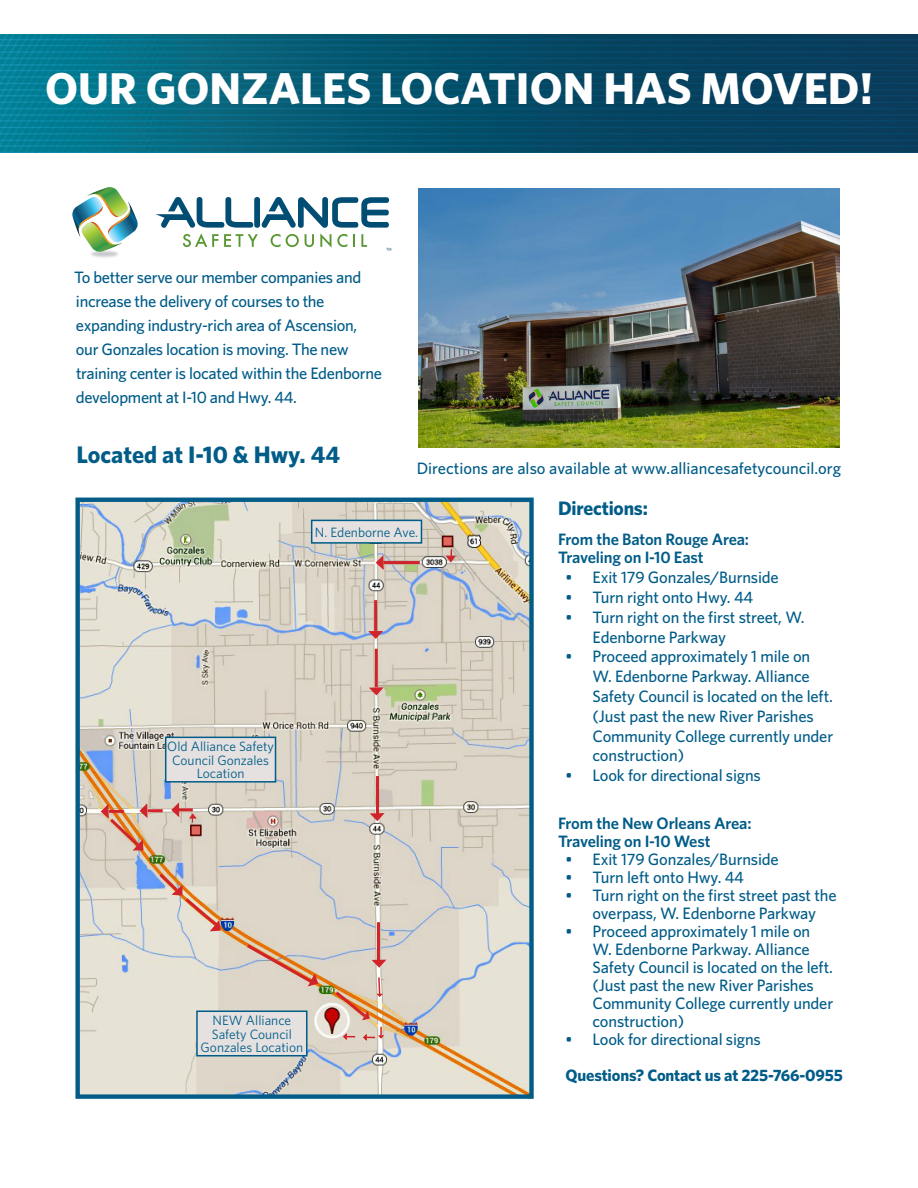
<style>
.page{position:relative;width:918px;height:1188px;background:#fff}
.page>*{position:absolute;margin:0;border:0;box-sizing:border-box;transform-origin:0 0}
.t1{font:700 44.55px "Whitney";color:#fff}
.t2{font:700 24px "Whitney";color:#015c88}
.t3{font:700 19.5px "Whitney";letter-spacing:-.01em;color:#015c88}
.t4{font:500 16.5px/19.8px "Whitney";letter-spacing:-.01em;color:#015c88}
.t5{font:600 16.5px "Whitney";letter-spacing:-.01em;color:#015c88}
.t6{font:700 16.5px "Whitney";letter-spacing:-.01em;color:#015c88}
.t7{font:13.5px/13.5px "Whitney";color:#015c88;text-align:center}
</style>
<div class="page">
<img style="left:80px;top:503px;width:449px;height:591px">
<div style="left:75px;top:498px;width:459px;height:601px;border:4px solid #015c88"></div>
<img style="left:0;top:35px;width:918px;height:118px">
<img style="left:91px;top:254px;width:27px;height:4px">
<img style="left:72px;top:187px;width:66px;height:67px">
<svg style="left:156px;top:197px;width:235px;height:54px"></svg>
<div style="left:166px;top:737px;width:110px;height:45px;background:#e4e1e0"></div>
<div style="left:165px;top:737px;width:111px;height:46px;border:2px solid #015c88"></div>
<div style="left:185px;top:809px;width:20px;height:23px;background:#231f20;opacity:.25"></div>
<svg style="left:189px;top:813px;width:8px;height:10px"></svg>
<svg style="left:170px;top:801px;width:10px;height:18px"></svg>
<hr style="left:178px;top:808px;width:15px;height:3px;background:#d1232a">
<hr style="left:147px;top:809px;width:16px;height:3px;background:#d1232a">
<img style="left:100px;top:802px;width:48px;height:49px">
<img style="left:156px;top:871px;width:65px;height:61px">
<img style="left:244px;top:942px;width:75px;height:45px">
<svg style="left:363px;top:1027px;width:22px;height:14px"></svg>
<svg style="left:343px;top:1033px;width:12px;height:7px"></svg>
<div style="left:197px;top:1011px;width:110px;height:45px;background:#e4e1e0"></div>
<div style="left:196px;top:1011px;width:112px;height:45px;border:2px solid #015c88"></div>
<div style="left:312px;top:520px;width:109px;height:23px;background:#e4e1e0"></div>
<div style="left:311px;top:520px;width:111px;height:24px;border:2px solid #015c88"></div>
<div style="left:441px;top:544px;width:24px;height:27px;background:#231f20;opacity:.25"></div>
<svg style="left:445px;top:549px;width:12px;height:14px"></svg>
<svg style="left:375px;top:554px;width:9px;height:18px"></svg>
<hr style="left:383px;top:561px;width:37px;height:3px;background:#d1232a">
<hr style="left:375px;top:649px;width:3px;height:38px;background:#d1232a">
<svg style="left:367px;top:687px;width:18px;height:9px"></svg>
<svg style="left:367px;top:630px;width:18px;height:10px"></svg>
<hr style="left:374px;top:600px;width:3px;height:31px;background:#d1232a">
<svg style="left:368px;top:812px;width:18px;height:10px"></svg>
<hr style="left:377px;top:922px;width:3px;height:40px;background:#d1232a">
<svg style="left:370px;top:959px;width:18px;height:10px"></svg>
<hr style="left:376px;top:776px;width:3px;height:40px;background:#d1232a">
<img style="left:332px;top:976px;width:51px;height:45px">
<img style="left:418px;top:189px;width:421px;height:259px">
<p class="t1" style="left:45px;top:59px;width:829px">OUR GONZALES LOCATION HAS MOVED!</p>
<p class="t4" style="left:74px;top:265px;width:289px;line-height:24px">To better serve our member companies and increase the delivery of courses to the</p>
<p class="t4" style="left:76px;top:313px;width:308px;line-height:24px">expanding industry-rich area of Ascension, our Gonzales location is moving. The new training center is located within the Edenborne development at I-10 and Hwy. 44.</p>
<p class="t2" style="left:76px;top:439px;width:265px">Located at I-10 &amp; Hwy. 44</p>
<p class="t4" style="left:417px;top:458px;width:426px">Directions are also available at www.alliancesafetycouncil.org</p>
<p class="t7" style="left:315px;top:525px;width:105px">N. Edenborne Ave.</p>
<p class="t7" style="left:167px;top:740px;width:108px">Old Alliance Safety<br>Council Gonzales<br>Location</p>
<p class="t7" style="left:201px;top:1014px;width:104px">NEW Alliance<br>Safety Council<br>Gonzales Location</p>
<p class="t3" style="left:558px;top:496px;width:91px">Directions:</p>
<p class="t5" style="left:558px;top:529px;width:193px">From the Baton Rouge Area:</p>
<p class="t5" style="left:558px;top:547px;width:147px">Traveling on I-10 East</p>
<p class="t4" style="left:566px;top:567px;width:215px">• Exit 179 Gonzales/Burnside</p>
<p class="t4" style="left:566px;top:587px;width:189px">• Turn right onto Hwy. 44</p>
<p class="t4" style="left:593px;top:607px;width:213px;text-indent:-27px">• Turn right on the first street, W.<br>Edenborne Parkway</p>
<p class="t4" style="left:593px;top:647px;width:242px;text-indent:-27px">• Proceed approximately 1 mile on<br>W. Edenborne Parkway. Alliance<br>Safety Council is located on the left. (Just past the new River Parishes<br>Community College currently under construction)</p>
<p class="t4" style="left:566px;top:765px;width:197px">• Look for directional signs</p>
<p class="t5" style="left:558px;top:813px;width:195px">From the New Orleans Area:</p>
<p class="t5" style="left:558px;top:831px;width:154px">Traveling on I-10 West</p>
<p class="t4" style="left:566px;top:849px;width:215px">• Exit 179 Gonzales/Burnside</p>
<p class="t4" style="left:566px;top:867px;width:180px">• Turn left onto Hwy. 44</p>
<p class="t4" style="left:566px;top:886px;width:273px;line-height:18px;text-align:center">• Turn right on the first street past the overpass, W. Edenborne Parkway</p>
<p class="t4" style="left:593px;top:922px;width:242px;line-height:18px;text-indent:-27px">• Proceed approximately 1 mile on<br>W. Edenborne Parkway. Alliance<br>Safety Council is located on the left. (Just past the new River Parishes<br>Community College currently under construction)</p>
<p class="t4" style="left:566px;top:1029px;width:197px">• Look for directional signs</p>
<p class="t6" style="left:566px;top:1064px;width:279px">Questions? Contact us at 225-766-0955</p>
</div>
